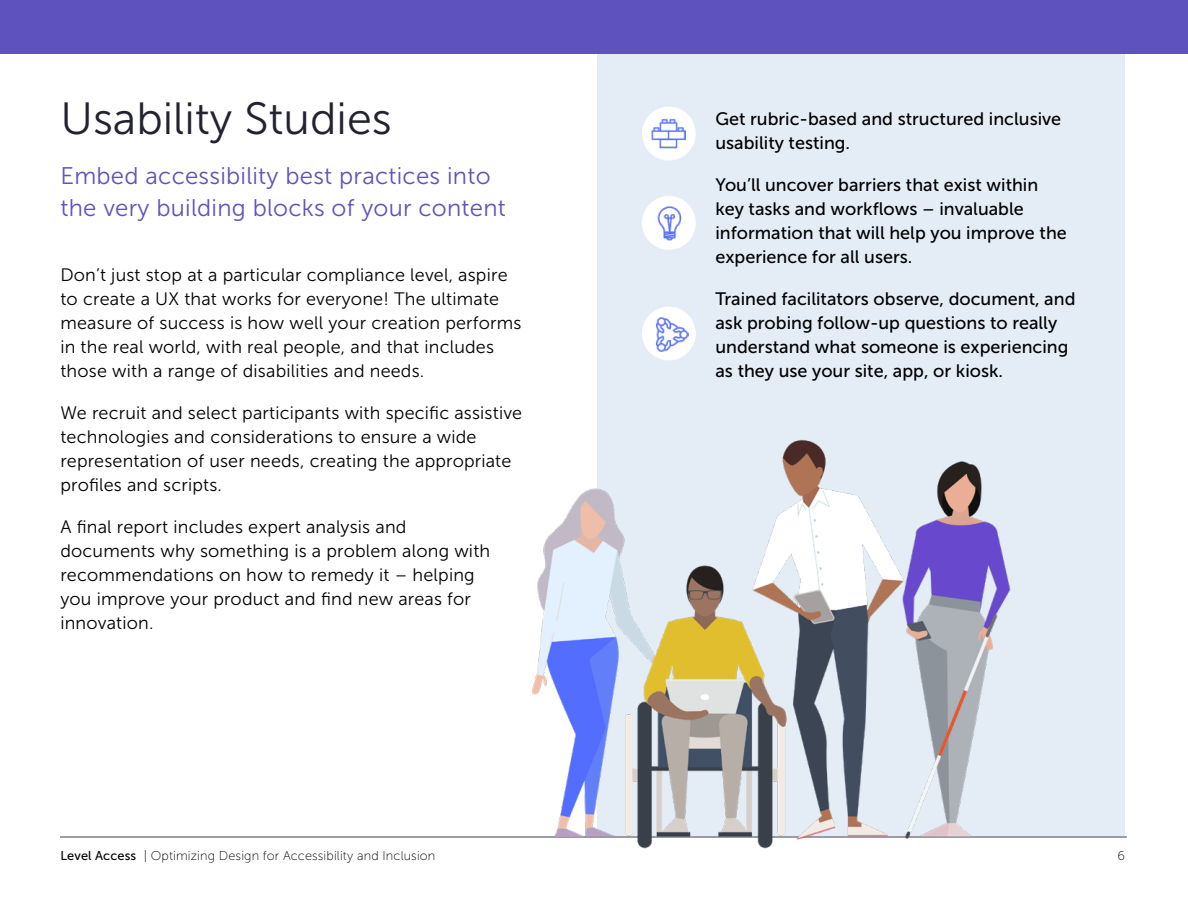
<style>
.page{position:relative;width:1188px;height:918px;background:#fff}
.page>*{position:absolute;margin:0;border:0;box-sizing:border-box;transform-origin:0 0}
.t1{font:45px "Museo Sans 300";color:#22232f}
.t2{font:24px/31.5px "Museo Sans 300";letter-spacing:.01em;color:#5e52be}
.t3{font:18px/24px "Museo Sans 300";letter-spacing:.01em;color:#000}
.t4{font:18px/24px "Museo Sans 500";color:#000}
.t5{font:12.75px "Museo Sans 100";letter-spacing:.01em;color:#000}
.s1{font-family:"Museo Sans 500"}
</style>
<div class="page">
<hr style="left:60px;top:837px;width:1066px;height:1px;background:#3a3d4b">
<div style="left:598px;top:54px;width:527px;height:781px;background:#e2ecf6"></div>
<div style="left:0;top:0;width:1188px;height:54px;background:#5e52be"></div>
<img style="left:528px;top:436px;width:531px;height:413px">
<div style="left:642px;top:107px;width:54px;height:54px;background:#fff;border-radius:50%"></div>
<img style="left:651px;top:118px;width:35px;height:31px">
<div style="left:642px;top:196px;width:54px;height:54px;background:#fff;border-radius:50%"></div>
<img style="left:657px;top:206px;width:25px;height:34px">
<div style="left:642px;top:307px;width:54px;height:53px;background:#fff;border-radius:50%"></div>
<img style="left:655px;top:317px;width:33px;height:34px">
<h1 class="t1" style="left:60px;top:94px;width:333px">Usability Studies</h1>
<h2 class="t2" style="left:60px;top:161px;width:447px">Embed accessibility best practices into the very building blocks of your content</h2>
<p class="t3" style="left:60px;top:263px;width:462px">Don’t just stop at a particular compliance level, aspire to create a UX that works for everyone! The ultimate measure of success is how well your creation performs in the real world, with real people, and that includes those with a range of disabilities and needs.</p>
<p class="t3" style="left:60px;top:401px;width:463px">We recruit and select participants with specific assistive technologies and considerations to ensure a wide representation of user needs, creating the appropriate profiles and scripts.</p>
<p class="t3" style="left:60px;top:515px;width:431px">A final report includes expert analysis and documents why something is a problem along with recommendations on how to remedy it – helping you improve your product and find new areas for innovation.</p>
<p class="t4" style="left:715px;top:106px;width:347px;line-height:24.8px">Get rubric-based and structured inclusive usability testing.</p>
<p class="t4" style="left:715px;top:173px;width:353px">You’ll uncover barriers that exist within key tasks and workflows – invaluable information that will help you improve the experience for all users.</p>
<p class="t4" style="left:715px;top:287px;width:362px">Trained facilitators observe, document, and ask probing follow-up questions to really understand what someone is experiencing as they use your site, app, or kiosk.</p>
<p class="t5" style="left:60px;top:849px;width:377px"><span class="s1">Level Access</span> | Optimizing Design for Accessibility and Inclusion</p>
<p class="t5" style="left:1118px;top:849px;width:9px">6</p>
</div>
